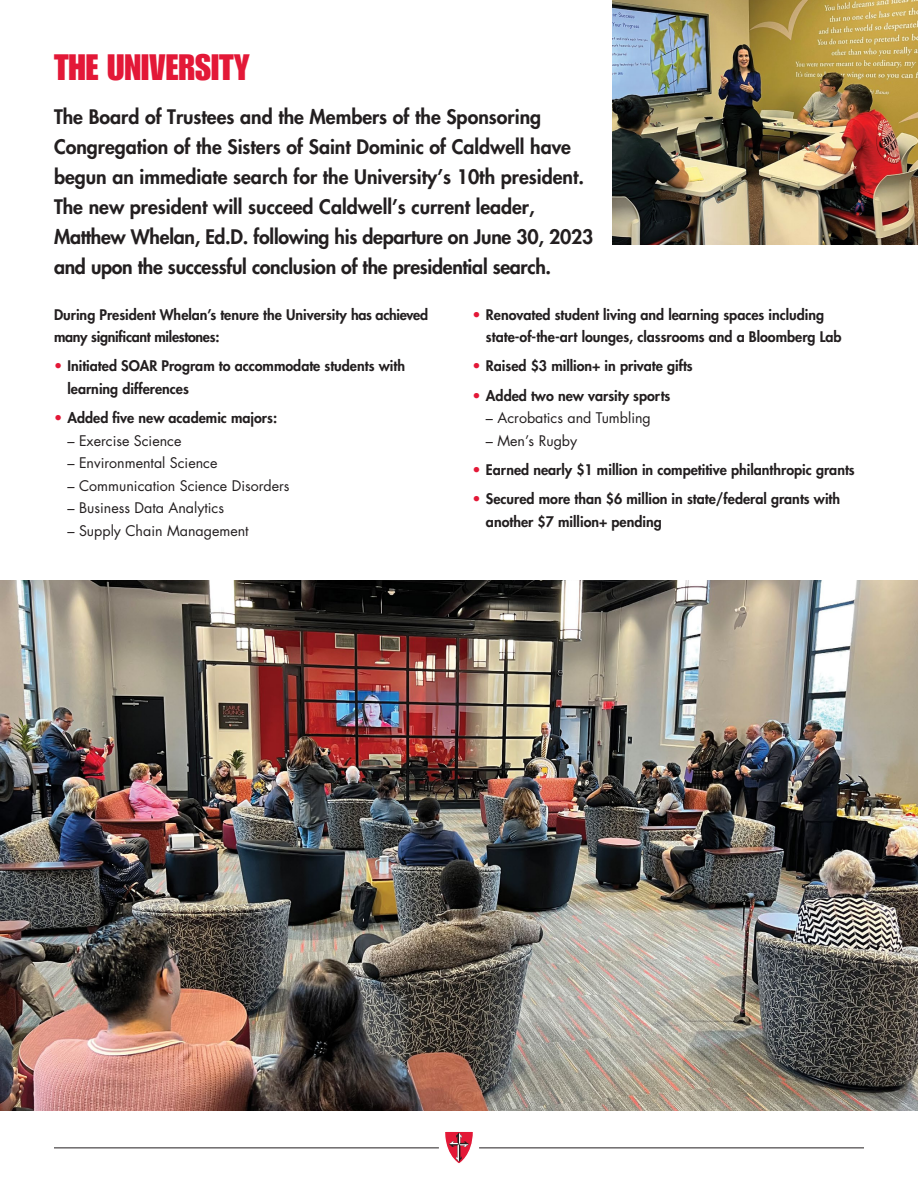
<style>
.page{position:relative;width:918px;height:1188px;background:#fff}
.page>*{position:absolute;margin:0;border:0;box-sizing:border-box;transform-origin:0 0}
.t1{font:36px "Impact LT Std";color:#e31837}
.t2{font:800 19.5px/30px "Futura Std";color:#231f20}
.t3{font:800 14.25px/22.5px "Futura Std";color:#231f20}
.t4{font:14.25px "Futura Std";color:#231f20}
.s1{color:#e31837}
</style>
<div class="page">
<hr style="left:54px;top:1148px;width:385px;height:1px;background:#231f20">
<svg style="left:445px;top:1132px;width:28px;height:31px"></svg>
<img style="left:612px;top:0;width:306px;height:244px">
<hr style="left:479px;top:1148px;width:385px;height:1px;background:#231f20">
<img style="left:0;top:580px;width:918px;height:530px">
<h1 class="t1" style="left:54px;top:46px;width:197px">THE UNIVERSITY</h1>
<p class="t2" style="left:54px;top:102px;width:541px">The Board of Trustees and the Members of the Sponsoring Congregation of the Sisters of Saint Dominic of Caldwell have begun an immediate search for the University’s 10th president.<br>The new president will succeed Caldwell’s current leader, Matthew Whelan, Ed.D. following his departure on June 30, 2023 and upon the successful conclusion of the presidential search.</p>
<p class="t3" style="left:54px;top:303px;width:376px">During President Whelan’s tenure the University has achieved many significant milestones:</p>
<p class="t3" style="left:67px;top:355px;width:339px;text-indent:-13px"><span class="s1">•</span> Initiated SOAR Program to accommodate students with learning differences</p>
<p class="t3" style="left:54px;top:407px;width:225px"><span class="s1">•</span> Added five new academic majors:</p>
<p class="t4" style="left:67px;top:431px;width:115px">– Exercise Science</p>
<p class="t4" style="left:67px;top:454px;width:151px">– Environmental Science</p>
<p class="t4" style="left:67px;top:476px;width:224px">– Communication Science Disorders</p>
<p class="t4" style="left:67px;top:499px;width:158px">– Business Data Analytics</p>
<p class="t4" style="left:67px;top:521px;width:183px">– Supply Chain Management</p>
<p class="t3" style="left:486px;top:303px;width:357px;text-indent:-13px"><span class="s1">•</span> Renovated student living and learning spaces including state-of-the-art lounges, classrooms and a Bloomberg Lab</p>
<p class="t3" style="left:472px;top:355px;width:222px"><span class="s1">•</span> Raised $3 million+ in private gifts</p>
<p class="t3" style="left:472px;top:384px;width:200px"><span class="s1">•</span> Added two new varsity sports</p>
<p class="t4" style="left:486px;top:409px;width:166px">– Acrobatics and Tumbling</p>
<p class="t4" style="left:486px;top:431px;width:93px">– Men’s Rugby</p>
<p class="t3" style="left:472px;top:458px;width:384px"><span class="s1">•</span> Earned nearly $1 million in competitive philanthropic grants</p>
<p class="t3" style="left:486px;top:488px;width:356px;text-indent:-13px"><span class="s1">•</span> Secured more than $6 million in state/federal grants with another $7 million+ pending</p>
</div>
